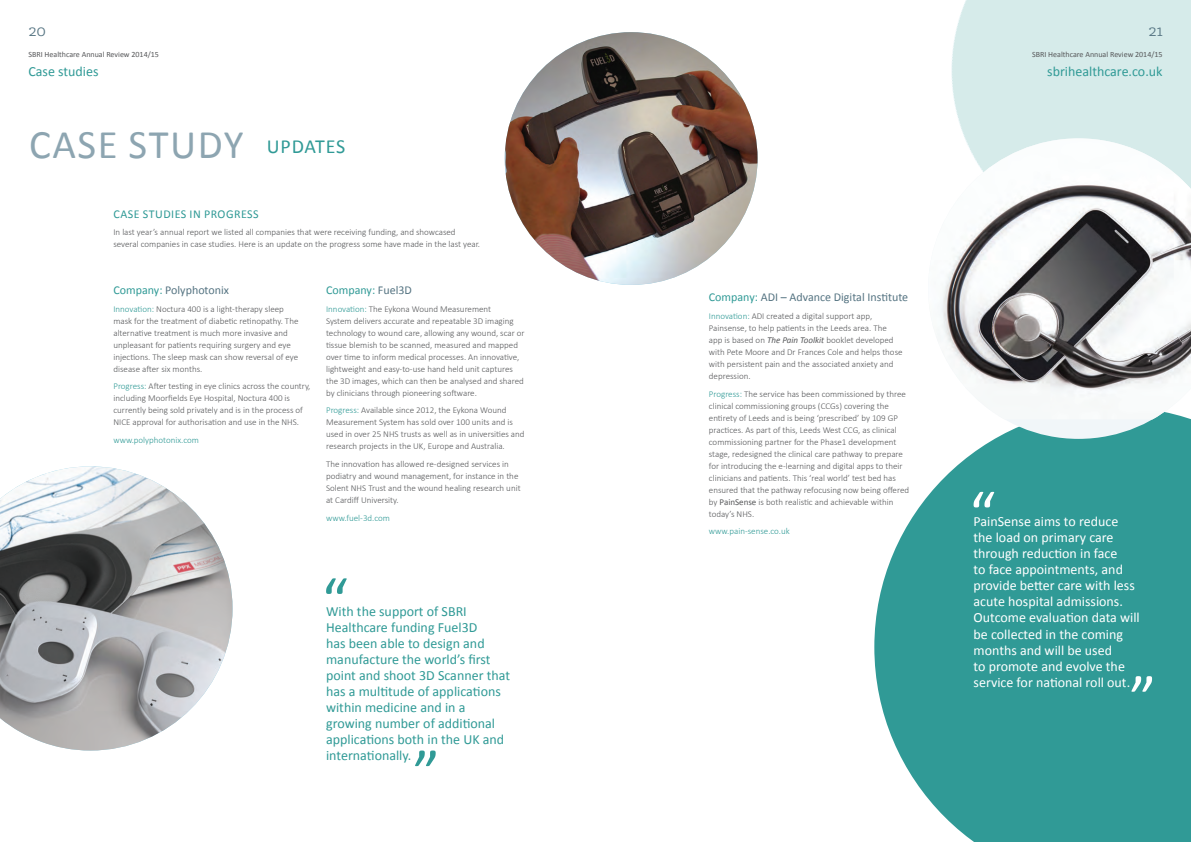
<style>
.page{position:relative;width:1191px;height:842px;background:#fff}
.page>*{position:absolute;margin:0;border:0;box-sizing:border-box;transform-origin:0 0}
.t1{font:40.7px "Calibri";letter-spacing:.04em;color:#8da5b1}
.t2{font:20px "Calibri";letter-spacing:.035em;color:#309a96}
.t3{font:18px "Klinic Slab";color:#557482}
.t4{font:14px/16px "Calibri";color:#309a96}
.t5{font:14px/16px "Calibri";color:#fff}
.t6{font:12px "Calibri";color:#557482}
.t7{font:12px "Calibri";letter-spacing:.03em;color:#309a96}
.t8{font:12px "Calibri";color:#309a96}
.t9{font:300 9px/12px "Calibri";color:#57585a}
.t10{font:300 9px "Calibri";color:#309a96}
.t11{font:8px "Calibri";color:#57585a}
.s1{color:#309a96}
.s2{color:#557482}
.s3{font-weight:400;font-style:italic}
.s4{font-weight:400}
</style>
<div class="page">
<img style="left:0;top:466px;width:232px;height:284px">
<svg style="left:415px;top:750px;width:21px;height:16px"></svg>
<svg style="left:326px;top:578px;width:21px;height:16px"></svg>
<div style="left:951px;top:0;width:240px;height:138px;background:#d6ebea"></div>
<svg style="left:874px;top:439px;width:317px;height:403px;background:#45a4a0"></svg>
<img style="left:505px;top:32px;width:252px;height:253px;border-radius:126px">
<svg style="left:994px;top:419px;width:197px;height:20px;fill:#f1f6f9"></svg>
<img style="left:938px;top:138px;width:253px;height:281px">
<svg style="left:1131px;top:676px;width:21px;height:16px"></svg>
<svg style="left:973px;top:492px;width:21px;height:15px"></svg>
<p class="t3" style="left:28px;top:19px;width:19px">20</p>
<p class="t11" style="left:28px;top:49px;width:132px">SBRI Healthcare Annual Review 2014/15</p>
<p class="t4" style="left:28px;top:63px;width:72px">Case studies</p>
<p class="t1" style="left:29px;top:119px;width:216px">CASE STUDY</p>
<p class="t2" style="left:267px;top:134px;width:80px">UPDATES</p>
<p class="t7" style="left:114px;top:206px;width:147px">CASE STUDIES IN PROGRESS</p>
<p class="t9" style="left:113px;top:226px;width:368px">In last year’s annual report we listed all companies that were receiving funding, and showcased several companies in case studies. Here is an update on the progress some have made in the last year.</p>
<p class="t6" style="left:113px;top:282px;width:117px"><span class="s1">Company:</span> Polyphotonix</p>
<p class="t9" style="left:113px;top:302px;width:186px"><span class="s1">Innovation:</span> Noctura 400 is a light-therapy sleep mask for the treatment of diabetic retinopathy. The alternative treatment is much more invasive and unpleasant for patients requiring surgery and eye injections. The sleep mask can show reversal of eye disease after six months.</p>
<p class="t9" style="left:113px;top:380px;width:199px"><span class="s1">Progress:</span> After testing in eye clinics across the country, including Moorfields Eye Hospital, Noctura 400 is currently being sold privately and is in the process of NICE approval for authorisation and use in the NHS.</p>
<p class="t10" style="left:113px;top:434px;width:87px">www.polyphotonix.com</p>
<p class="t8" style="left:326px;top:282px;width:87px">Company: <span class="s2">Fuel3D</span></p>
<p class="t9" style="left:326px;top:302px;width:200px"><span class="s1">Innovation:</span> The Eykona Wound Measurement<br>System delivers accurate and repeatable 3D imaging technology to wound care, allowing any wound, scar or tissue blemish to be scanned, measured and mapped over time to inform medical processes. An innovative, lightweight and easy-to-use hand held unit captures the 3D images, which can then be analysed and shared by clinicians through pioneering software.</p>
<p class="t9" style="left:326px;top:404px;width:200px"><span class="s1">Progress:</span> Available since 2012, the Eykona Wound Measurement System has sold over 100 units and is used in over 25 NHS trusts as well as in universities and research projects in the UK, Europe and Australia.</p>
<p class="t9" style="left:326px;top:457px;width:196px">The innovation has allowed re-designed services in podiatry and wound management, for instance in the Solent NHS Trust and the wound healing research unit at Cardiff University.</p>
<p class="t10" style="left:326px;top:512px;width:65px">www.fuel-3d.com</p>
<p class="t4" style="left:326px;top:603px;width:185px">With the support of SBRI<br>Healthcare funding Fuel3D<br>has been able to design and manufacture the world’s first point and shoot 3D Scanner that has a multitude of applications within medicine and in a growing number of additional applications both in the UK and internationally.</p>
<p class="t3" style="left:1148px;top:19px;width:16px">21</p>
<p class="t11" style="left:1032px;top:49px;width:132px">SBRI Healthcare Annual Review 2014/15</p>
<p class="t4" style="left:1047px;top:63px;width:117px">sbrihealthcare.co.uk</p>
<p class="t6" style="left:709px;top:290px;width:201px"><span class="s1">Company:</span> ADI – Advance Digital Institute</p>
<p class="t9" style="left:709px;top:310px;width:195px"><span class="s1">Innovation:</span> ADI created a digital support app, Painsense, to help patients in the Leeds area. The app is based on <span class="s3">The Pain Toolkit</span> booklet developed with Pete Moore and Dr Frances Cole and helps those with persistent pain and the associated anxiety and depression.</p>
<p class="t9" style="left:709px;top:387px;width:202px"><span class="s1">Progress:</span> The service has been commissioned by three clinical commissioning groups (CCGs) covering the entirety of Leeds and is being ‘prescribed’ by 109 GP practices. As part of this, Leeds West CCG, as clinical commissioning partner for the Phase1 development stage, redesigned the clinical care pathway to prepare for introducing the e-learning and digital apps to their clinicians and patients. This ‘real world’ test bed has ensured that the pathway refocusing now being offered by <span class="s4">PainSense</span> is both realistic and achievable within today’s NHS.</p>
<p class="t10" style="left:709px;top:526px;width:82px">www.pain-sense.co.uk</p>
<p class="t5" style="left:973px;top:514px;width:168px">PainSense aims to reduce the load on primary care through reduction in face<br>to face appointments, and provide better care with less acute hospital admissions.<br>Outcome evaluation data will be collected in the coming months and will be used<br>to promote and evolve the service for national roll out.</p>
</div>
